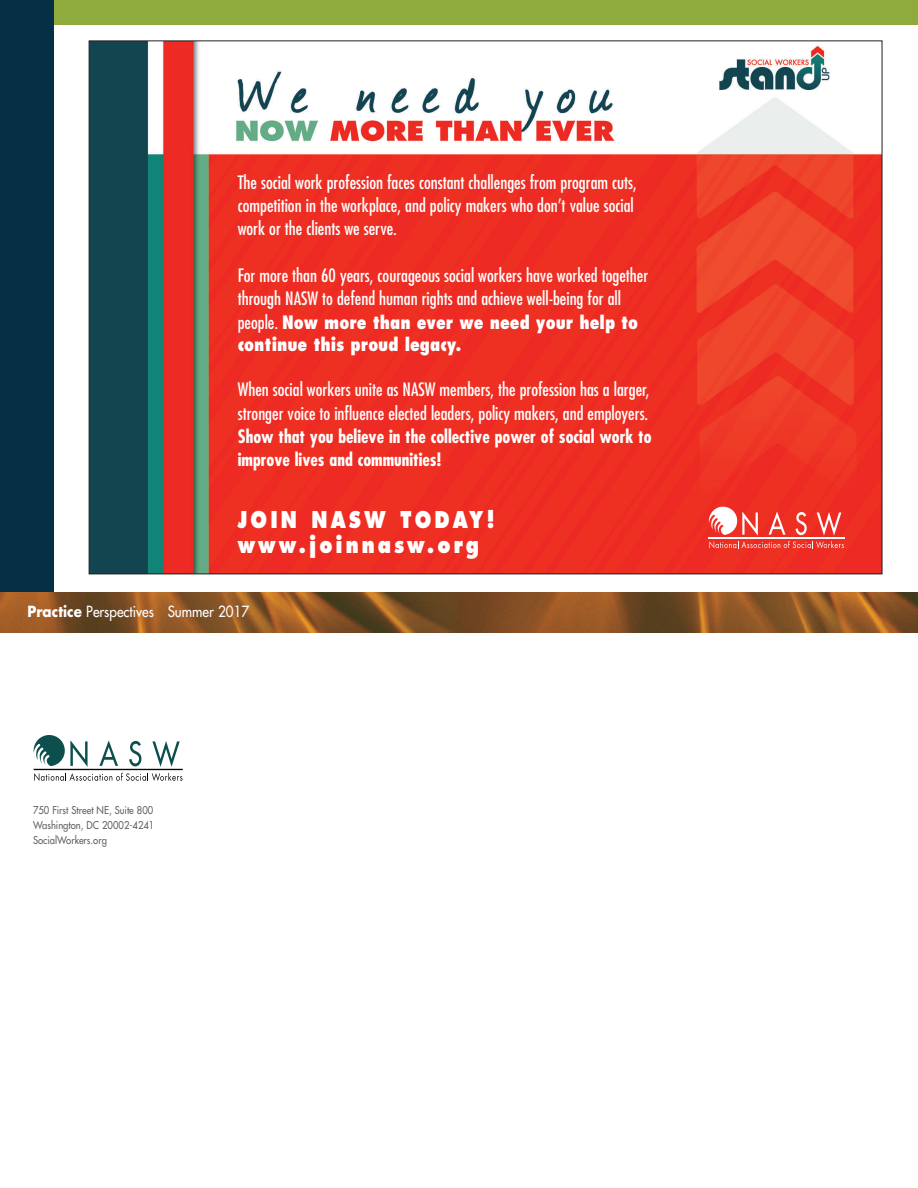
<style>
.page{position:relative;width:918px;height:1188px;background:#fff}
.page>*{position:absolute;margin:0;border:0;box-sizing:border-box;transform-origin:0 0}
.t1{font:800 22.5px/25.5px "Futura";letter-spacing:.165em;color:#fff;scale:.82 1}
.t2{font:condensed 18px/23.2px "Futura";color:#fff}
.t3{font:700 condensed 18px/23.2px "Futura";color:#fff}
.t4{font:15px "Futura";color:#fff;scale:.9 1}
.t5{font:10.5px/15px "Futura";color:#636366;text-align:justify;scale:.9 1}
.s1{font-weight:800}
.s2{font-weight:700}
</style>
<div class="page">
<div style="left:49px;top:0;width:869px;height:24px;background:#8fab3d"></div>
<hr style="left:917px;top:0;width:1px;height:1188px;background:#052f45">
<svg style="left:917px;top:0;width:1px;height:260px"></svg>
<hr style="left:34px;top:769px;width:149px;height:1px;background:#040503">
<svg style="left:34px;top:773px;width:148px;height:8px"></svg>
<svg style="left:34px;top:735px;width:54px;height:32px"></svg>
<svg style="left:99px;top:740px;width:19px;height:26px"></svg>
<svg style="left:129px;top:741px;width:12px;height:25px"></svg>
<svg style="left:152px;top:741px;width:28px;height:26px"></svg>
<div style="left:0;top:0;width:54px;height:625px;background:#052f45"></div>
<img style="left:0;top:592px;width:458px;height:41px">
<img style="left:458px;top:592px;width:460px;height:41px">
<img style="left:91px;top:42px;width:789px;height:530px">
<svg style="left:709px;top:507px;width:135px;height:41px"></svg>
<p class="t2" style="left:238px;top:172px;width:401px">The social work profession faces constant challenges from program cuts, competition in the workplace, and policy makers who don’t value social work or the clients we serve.</p>
<p class="t2" style="left:238px;top:265px;width:412px">For more than 60 years, courageous social workers have worked together through NASW to defend human rights and achieve well-being for all people. <span class="s1">Now more than ever we need your help to continue this proud legacy.</span></p>
<p class="t2" style="left:238px;top:379px;width:413px">When social workers unite as NASW members, the profession has a larger, stronger voice to influence elected leaders, policy makers, and employers.</p>
<p class="t3" style="left:238px;top:426px;width:415px">Show that you believe in the collective power of social work to improve lives and communities!</p>
<p class="t1" style="left:238px;top:508px;width:315px">JOIN NASW TODAY! www.joinnasw.org</p>
<p class="t4" style="left:28px;top:604px;width:248px"><span class="s2">Practice</span> Perspectives Summer 2017</p>
<p class="t5" style="left:33px;top:803px;width:136px">750 First Street NE, Suite 800<br>Washington, DC 20002-4241<br>SocialWorkers.org</p>
</div>
